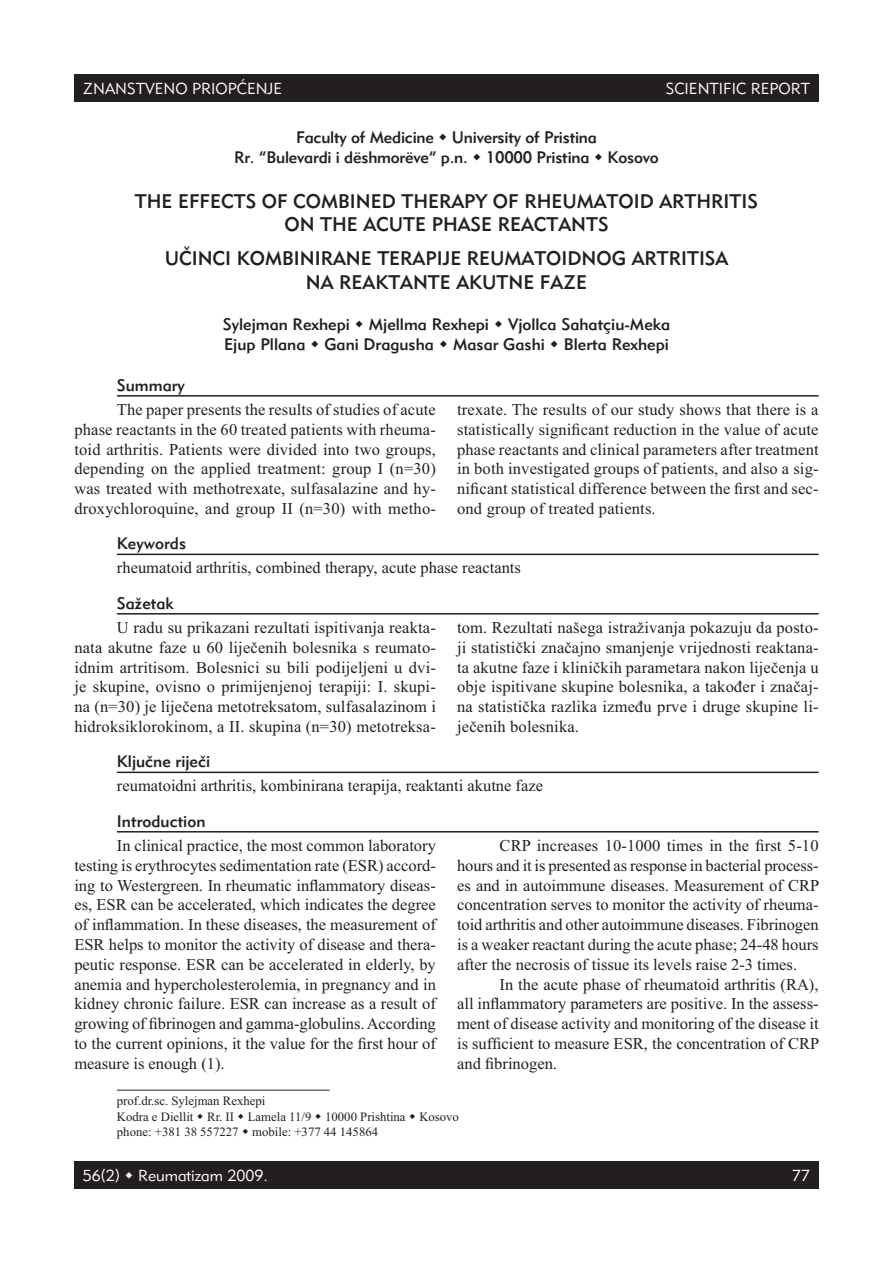
<style>
.page{position:relative;width:893px;height:1263px;background:#fff}
.page>*{position:absolute;margin:0;border:0;box-sizing:border-box;transform-origin:0 0}
.t1{font:19.5px/23.4px "Geometric 415 BT Medium A";color:#231f20;text-align:center}
.t2{font:16.5px/19.8px "Times New Roman";color:#231f20;text-align:justify}
.t3{font:16.5px/20px "Geometric 415 BT Medium A";color:#231f20;text-align:center}
.t4{font:15.75px "Geometric 415 BT Lite A";color:#fff}
.t5{font:12.75px/15.3px "Times New Roman";color:#231f20}
</style>
<div class="page">
<div style="left:74px;top:1161px;width:745px;height:27px;background:#231f20"></div>
<div style="left:74px;top:74px;width:745px;height:28px;background:#231f20"></div>
<hr style="left:117px;top:395px;width:702px;height:2px;background:#231f20">
<hr style="left:117px;top:554px;width:702px;height:1px;background:#231f20">
<hr style="left:117px;top:613px;width:702px;height:1px;background:#231f20">
<hr style="left:117px;top:771px;width:702px;height:2px;background:#231f20">
<hr style="left:117px;top:831px;width:702px;height:1px;background:#231f20">
<hr style="left:117px;top:1090px;width:213px;height:1px;background:#231f20">
<p class="t4" style="left:83px;top:83px;width:201px">ZNANSTVENO PRIOPĆENJE</p>
<p class="t4" style="left:666px;top:83px;width:146px">SCIENTIFIC REPORT</p>
<p class="t3" style="left:234px;top:129px;width:426px">Faculty of Medicine University of Pristina<br>Rr. “Bulevardi i dëshmorëve” p.n. 10000 Pristina Kosovo</p>
<p class="t1" style="left:135px;top:191px;width:625px">THE EFFECTS OF COMBINED THERAPY OF RHEUMATOID ARTHRITIS<br>ON THE ACUTE PHASE REACTANTS</p>
<p class="t1" style="left:165px;top:249px;width:565px">UČINCI KOMBINIRANE TERAPIJE REUMATOIDNOG ARTRITISA<br>NA REAKTANTE AKUTNE FAZE</p>
<p class="t3" style="left:223px;top:316px;width:449px;text-align:left">Sylejman Rexhepi Mjellma Rexhepi Vjollca Sahatçiu-Meka<br>Ejup Pllana Gani Dragusha Masar Gashi Blerta Rexhepi</p>
<p class="t3" style="left:117px;top:377px;width:70px">Summary</p>
<p class="t2" style="left:74px;top:401px;width:363px;text-indent:43px">The paper presents the results of studies of acute phase reactants in the 60 treated patients with rheuma&shy;toid arthritis. Patients were divided into two groups, depending on the applied treatment: group I (n=30) was treated with methotrexate, sulfasalazine and hy&shy;droxychloroquine, and group II (n=30) with metho-</p>
<p class="t2" style="left:457px;top:401px;width:363px">trexate. The results of our study shows that there is a statistically significant reduction in the value of acute phase reactants and clinical parameters after treatment in both investigated groups of patients, and also a sig&shy;nificant statistical difference between the first and sec&shy;ond group of treated patients.</p>
<p class="t3" style="left:117px;top:535px;width:71px">Keywords</p>
<p class="t2" style="left:117px;top:560px;width:406px">rheumatoid arthritis, combined therapy, acute phase reactants</p>
<p class="t3" style="left:117px;top:595px;width:58px">Sažetak</p>
<p class="t2" style="left:74px;top:619px;width:363px;text-indent:43px">U radu su prikazani rezultati ispitivanja reakta&shy;nata akutne faze u 60 liječenih bolesnika s reumato&shy;idnim artritisom. Bolesnici su bili podijeljeni u dvi&shy;je skupine, ovisno o primijenjenoj terapiji: I. skupi&shy;na (n=30) je liječena metotreksatom, sulfasalazinom i hidroksiklorokinom, a II. skupina (n=30) metotreksa-</p>
<p class="t2" style="left:457px;top:619px;width:363px">tom. Rezultati našega istraživanja pokazuju da posto&shy;ji statistički značajno smanjenje vrijednosti reaktana&shy;ta akutne faze i kliničkih parametara nakon liječenja u obje ispitivane skupine bolesnika, a također i značaj&shy;na statistička razlika između prve i druge skupine li&shy;ječenih bolesnika.</p>
<p class="t3" style="left:117px;top:753px;width:95px">Ključne riječi</p>
<p class="t2" style="left:117px;top:777px;width:428px">reumatoidni arthritis, kombinirana terapija, reaktanti akutne faze</p>
<p class="t3" style="left:117px;top:813px;width:90px">Introduction</p>
<p class="t2" style="left:74px;top:837px;width:363px;text-indent:43px">In clinical practice, the most common laboratory testing is erythrocytes sedimentation rate (ESR) accord&shy;ing to Westergreen. In rheumatic inflammatory diseas&shy;es, ESR can be accelerated, which indicates the degree of inflammation. In these diseases, the measurement of ESR helps to monitor the activity of disease and thera&shy;peutic response. ESR can be accelerated in elderly, by anemia and hypercholesterolemia, in pregnancy and in kidney chronic failure. ESR can increase as a result of growing of fibrinogen and gamma-globulins. According to the current opinions, it the value for the first hour of measure is enough (1).</p>
<p class="t2" style="left:457px;top:837px;width:364px;text-indent:43px">CRP increases 10-1000 times in the first 5-10 hours and it is presented as response in bacterial process&shy;es and in autoimmune diseases. Measurement of CRP concentration serves to monitor the activity of rheuma&shy;toid arthritis and other autoimmune diseases. Fibrinogen is a weaker reactant during the acute phase; 24-48 hours after the necrosis of tissue its levels raise 2-3 times.</p>
<p class="t2" style="left:457px;top:976px;width:364px;text-indent:43px">In the acute phase of rheumatoid arthritis (RA), all inflammatory parameters are positive. In the assess&shy;ment of disease activity and monitoring of the disease it is sufficient to measure ESR, the concentration of CRP and fibrinogen.</p>
<p class="t5" style="left:117px;top:1095px;width:344px">prof.dr.sc. Sylejman Rexhepi<br>Kodra e Diellit Rr. II Lamela 11/9 10000 Prishtina Kosovo phone: +381 38 557227 mobile: +377 44 145864</p>
<p class="t4" style="left:83px;top:1169px;width:187px">56(2) Reumatizam 2009.</p>
<p class="t4" style="left:792px;top:1169px;width:19px">77</p>
</div>
